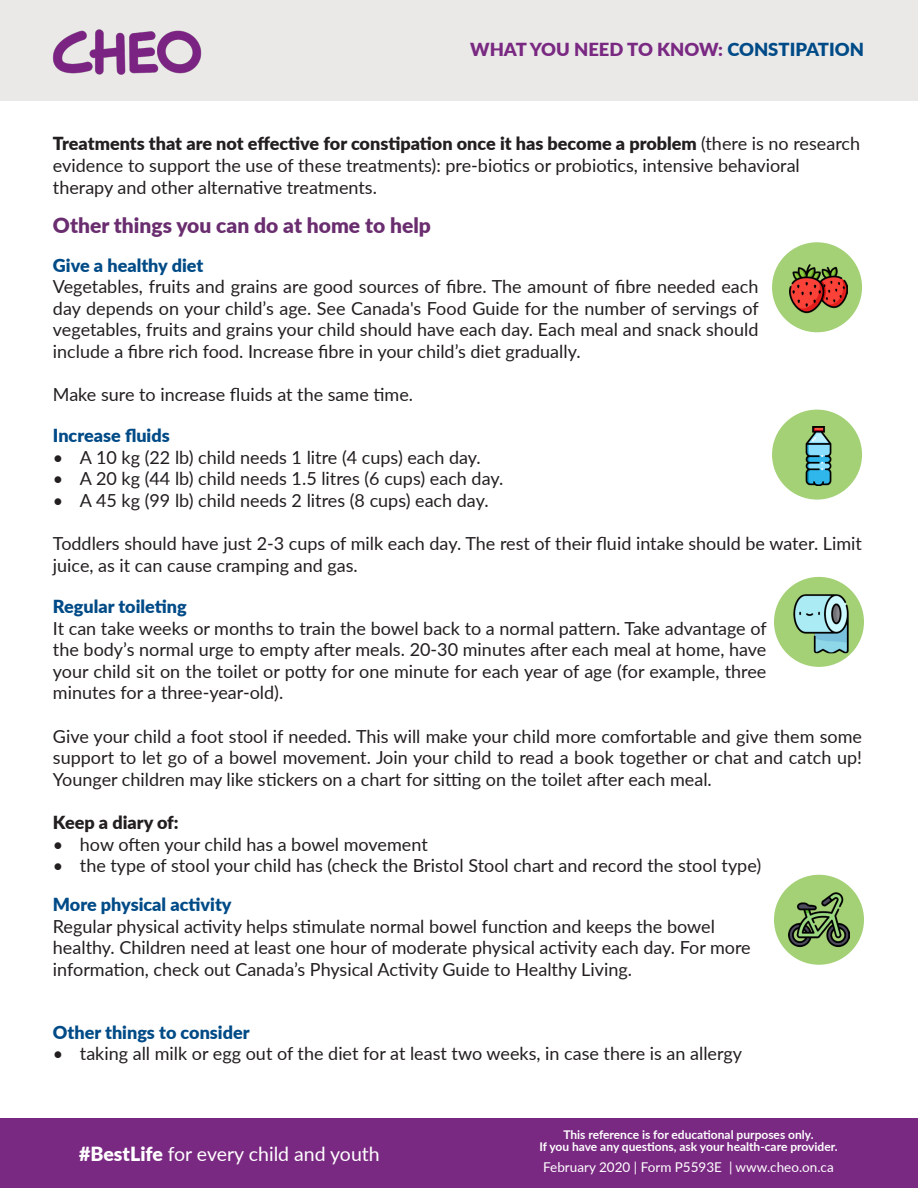
<style>
.page{position:relative;width:918px;height:1188px;background:#fff}
.page>*{position:absolute;margin:0;border:0;box-sizing:border-box;transform-origin:0 0}
.t1{font:900 21px "Lato";color:#6a2d6f}
.t2{font:19.5px "Lato";color:#fff}
.t3{font:18px/21.6px "Lato";color:#231f20}
.t4{font:900 18px "Lato";color:#004b87}
.t5{font:900 18px "Lato";color:#7a2982}
.t6{font:900 18px "Lato";color:#231f20}
.t7{font:13.5px "Lato";color:#fff}
.t8{font:700 12px/12px "Lato";color:#fff;text-align:center}
.s1{color:#004b87}
.s2{font-weight:900}
</style>
<div class="page">
<div style="left:0;top:0;width:918px;height:101px;background:#eae9e8"></div>
<img style="left:52px;top:29px;width:150px;height:46px">
<div style="left:0;top:1119px;width:918px;height:69px;background:#7a2982"></div>
<div style="left:773px;top:243px;width:88px;height:89px;background:#a4d176;border-radius:50%"></div>
<img style="left:789px;top:264px;width:59px;height:50px">
<div style="left:772px;top:242px;width:90px;height:90px;border:2px solid #a4d176;border-radius:50%"></div>
<div style="left:773px;top:410px;width:88px;height:89px;background:#a4d176;border-radius:50%"></div>
<img style="left:805px;top:427px;width:27px;height:58px">
<div style="left:772px;top:410px;width:90px;height:90px;border:2px solid #a4d176;border-radius:50%"></div>
<div style="left:775px;top:578px;width:88px;height:88px;background:#a4d176;border-radius:50%"></div>
<img style="left:793px;top:594px;width:56px;height:59px">
<div style="left:774px;top:577px;width:90px;height:90px;border:2px solid #a4d176;border-radius:50%"></div>
<div style="left:775px;top:876px;width:88px;height:88px;background:#a4d176;border-radius:50%"></div>
<img style="left:788px;top:892px;width:62px;height:56px">
<div style="left:774px;top:875px;width:90px;height:90px;border:2px solid #a4d176;border-radius:50%"></div>
<p class="t5" style="left:470px;top:38px;width:395px">WHAT YOU NEED TO KNOW: <span class="s1">CONSTIPATION</span></p>
<p class="t3" style="left:53px;top:133px;width:809px"><span class="s2">Treatments that are not effective for constipation once it has become a problem</span> (there is no research evidence to support the use of these treatments): pre-biotics or probiotics, intensive behavioral therapy and other alternative treatments.</p>
<p class="t1" style="left:53px;top:212px;width:380px">Other things you can do at home to help</p>
<p class="t4" style="left:53px;top:254px;width:152px">Give a healthy diet</p>
<p class="t3" style="left:53px;top:275px;width:707px;text-align:justify">Vegetables, fruits and grains are good sources of fibre. The amount of fibre needed each day depends on your child’s age. See Canada's Food Guide for the number of servings of vegetables, fruits and grains your child should have each day. Each meal and snack should include a fibre rich food. Increase fibre in your child’s diet gradually.</p>
<p class="t3" style="left:53px;top:383px;width:362px">Make sure to increase fluids at the same time.</p>
<p class="t4" style="left:53px;top:425px;width:118px">Increase fluids</p>
<p class="t3" style="left:53px;top:446px;width:429px">• A 10 kg (22 lb) child needs 1 litre (4 cups) each day.</p>
<p class="t3" style="left:53px;top:468px;width:452px">• A 20 kg (44 lb) child needs 1.5 litres (6 cups) each day.</p>
<p class="t3" style="left:53px;top:489px;width:437px">• A 45 kg (99 lb) child needs 2 litres (8 cups) each day.</p>
<p class="t3" style="left:53px;top:533px;width:811px">Toddlers should have just 2-3 cups of milk each day. The rest of their fluid intake should be water. Limit juice, as it can cause cramping and gas.</p>
<p class="t4" style="left:53px;top:595px;width:135px">Regular toileting</p>
<p class="t3" style="left:53px;top:617px;width:715px;text-align:justify">It can take weeks or months to train the bowel back to a normal pattern. Take advantage of the body’s normal urge to empty after meals. 20-30 minutes after each meal at home, have your child sit on the toilet or potty for one minute for each year of age (for example, three minutes for a three-year-old).</p>
<p class="t3" style="left:53px;top:725px;width:811px;text-align:justify">Give your child a foot stool if needed. This will make your child more comfortable and give them some support to let go of a bowel movement. Join your child to read a book together or chat and catch up!<br>Younger children may like stickers on a chart for sitting on the toilet after each meal.</p>
<p class="t6" style="left:53px;top:811px;width:127px">Keep a diary of:</p>
<p class="t3" style="left:53px;top:833px;width:376px">• how often your child has a bowel movement</p>
<p class="t3" style="left:53px;top:854px;width:710px">• the type of stool your child has (check the Bristol Stool chart and record the stool type)</p>
<p class="t4" style="left:53px;top:893px;width:180px">More physical activity</p>
<p class="t3" style="left:53px;top:915px;width:699px">Regular physical activity helps stimulate normal bowel function and keeps the bowel healthy. Children need at least one hour of moderate physical activity each day. For more information, check out Canada’s Physical Activity Guide to Healthy Living.</p>
<p class="t4" style="left:53px;top:1021px;width:198px">Other things to consider</p>
<p class="t3" style="left:53px;top:1043px;width:691px">• taking all milk or egg out of the diet for at least two weeks, in case there is an allergy</p>
<p class="t2" style="left:79px;top:1142px;width:302px"><span class="s2">#BestLife</span> for every child and youth</p>
<p class="t8" style="left:539px;top:1128px;width:300px">This reference is for educational purposes only.<br>If you have any questions, ask your health-care provider.</p>
<p class="t7" style="left:543px;top:1159px;width:292px">February 2020 | Form P5593E | www.cheo.on.ca</p>
</div>
